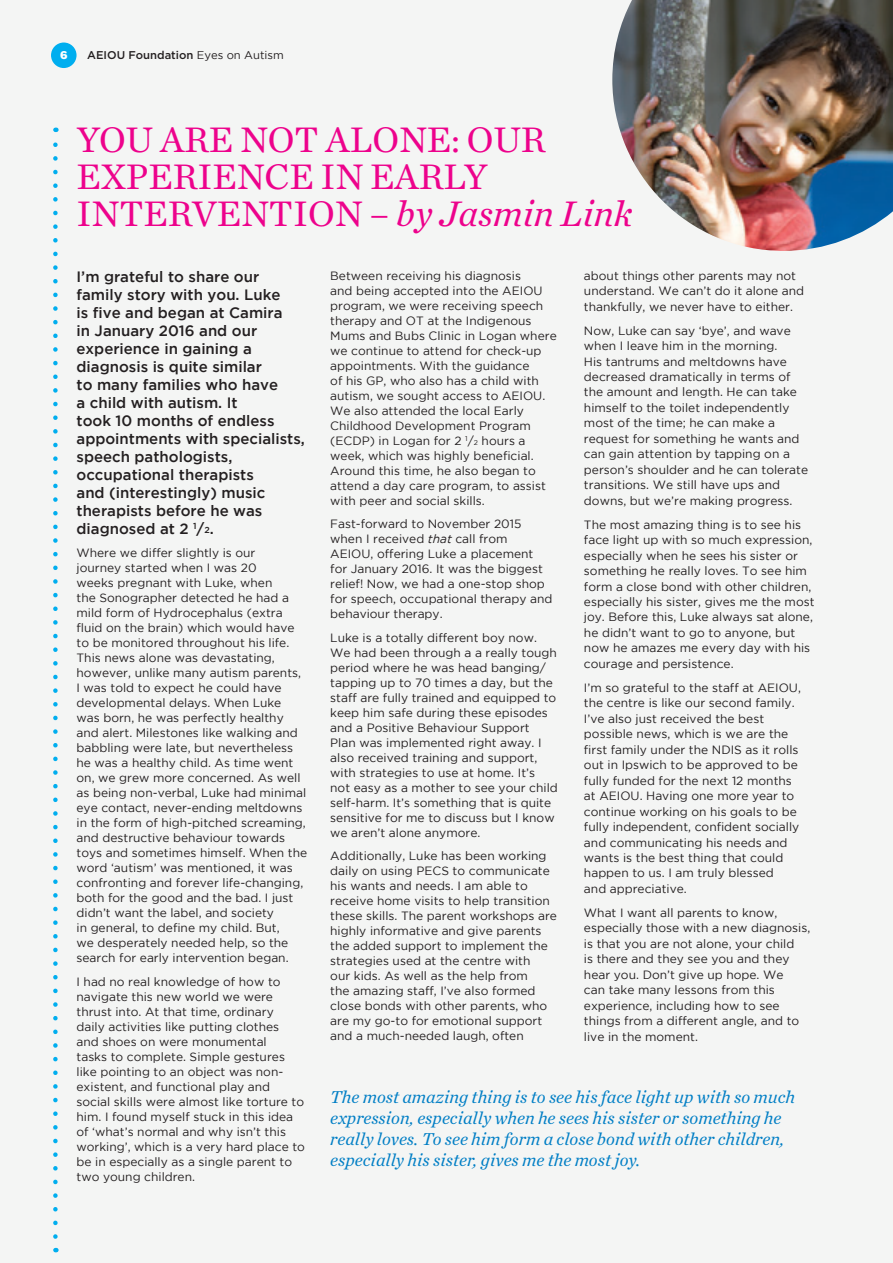
<style>
.page{position:relative;width:893px;height:1263px;background:#f4f5f4}
.page>*{position:absolute;margin:0;border:0;box-sizing:border-box;transform-origin:0 0}
.t1{font:37.05px/37px "Chronicle Text G1";color:#ed028c}
.t2{font:italic 18px/21px "Chronicle Text G1";color:#007ec5}
.t3{font:500 15px/18px "Gotham";color:#231f20}
.t4{font:12px/15px "Gotham";color:#231f20}
.t5{font:500 11.25px "Gotham";color:#231f20}
.t6{font:900 11.25px "Helvetica Rounded";color:#fff}
.s1{font-weight:400}
.s2{font-style:italic}
.s3{font-size:8.7px}
.s4{font-size:7.05px}
</style>
<div class="page">
<div style="left:51px;top:43px;width:26px;height:25px;background:#00aeef;border-radius:50%"></div>
<svg style="left:53px;top:128px;width:5px;height:1108px"></svg>
<img style="left:612px;top:0;width:281px;height:251px">
<p class="t6" style="left:60px;top:47px;width:9px">6</p>
<p class="t5" style="left:87px;top:47px;width:198px">AEIOU Foundation <span class="s1">Eyes on Autism</span></p>
<h1 class="t1" style="left:77px;top:119px;width:558px">YOU ARE NOT ALONE: OUR<br>EXPERIENCE IN EARLY<br>INTERVENTION – <span class="s2">by Jasmin Link</span></h1>
<p class="t3" style="left:77px;top:267px;width:230px">I’m grateful to share our family story with you. Luke<br>is five and began at Camira<br>in January 2016 and our experience in gaining a diagnosis is quite similar<br>to many families who have<br>a child with autism. It<br>took 10 months of endless appointments with specialists, speech pathologists, occupational therapists<br>and (interestingly) music therapists before he was diagnosed at 2 <sup>1</sup>/<span class="s3">2</span>.</p>
<p class="t4" style="left:77px;top:545px;width:232px">Where we differ slightly is our<br>journey started when I was 20<br>weeks pregnant with Luke, when<br>the Sonographer detected he had a mild form of Hydrocephalus (extra fluid on the brain) which would have to be monitored throughout his life.<br>This news alone was devastating, however, unlike many autism parents, I was told to expect he could have developmental delays. When Luke was born, he was perfectly healthy and alert. Milestones like walking and babbling were late, but nevertheless he was a healthy child. As time went on, we grew more concerned. As well as being non-verbal, Luke had minimal eye contact, never-ending meltdowns in the form of high-pitched screaming, and destructive behaviour towards toys and sometimes himself. When the word ‘autism’ was mentioned, it was confronting and forever life-changing, both for the good and the bad. I just didn’t want the label, and society<br>in general, to define my child. But,<br>we desperately needed help, so the search for early intervention began.</p>
<p class="t4" style="left:77px;top:974px;width:230px">I had no real knowledge of how to navigate this new world we were thrust into. At that time, ordinary daily activities like putting clothes<br>and shoes on were monumental<br>tasks to complete. Simple gestures like pointing to an object was non&shy;existent, and functional play and social skills were almost like torture to him. I found myself stuck in this idea of ‘what’s normal and why isn’t this working’, which is a very hard place to be in especially as a single parent to two young children.</p>
<p class="t4" style="left:330px;top:268px;width:228px">Between receiving his diagnosis<br>and being accepted into the AEIOU program, we were receiving speech therapy and OT at the Indigenous<br>Mums and Bubs Clinic in Logan where we continue to attend for check-up appointments. With the guidance<br>of his GP, who also has a child with autism, we sought access to AEIOU.<br>We also attended the local Early<br>Childhood Development Program (ECDP) in Logan for 2 <sup>1</sup>/<span class="s4">2</span> hours a week, which was highly beneficial.<br>Around this time, he also began to attend a day care program, to assist with peer and social skills.</p>
<p class="t4" style="left:330px;top:516px;width:224px">Fast-forward to November 2015 when I received <span class="s2">that</span> call from<br>AEIOU, offering Luke a placement for January 2016. It was the biggest relief! Now, we had a one-stop shop for speech, occupational therapy and behaviour therapy.</p>
<p class="t4" style="left:330px;top:630px;width:229px">Luke is a totally different boy now.<br>We had been through a a really tough period where he was head banging/ tapping up to 70 times a day, but the staff are fully trained and equipped to keep him safe during these episodes and a Positive Behaviour Support Plan was implemented right away. I also received training and support, with strategies to use at home. It’s not easy as a mother to see your child self-harm. It’s something that is quite sensitive for me to discuss but I know we aren’t alone anymore.</p>
<p class="t4" style="left:330px;top:848px;width:228px">Additionally, Luke has been working daily on using PECS to communicate his wants and needs. I am able to receive home visits to help transition these skills. The parent workshops are highly informative and give parents the added support to implement the strategies used at the centre with<br>our kids. As well as the help from<br>the amazing staff, I’ve also formed close bonds with other parents, who are my go-to for emotional support and a much-needed laugh, often</p>
<p class="t4" style="left:584px;top:267px;width:222px;line-height:15.5px">about things other parents may not understand. We can’t do it alone and thankfully, we never have to either.</p>
<p class="t4" style="left:584px;top:322px;width:226px;line-height:15.5px">Now, Luke can say ‘bye’, and wave when I leave him in the morning.<br>His tantrums and meltdowns have decreased dramatically in terms of the amount and length. He can take himself to the toilet independently most of the time; he can make a request for something he wants and can gain attention by tapping on a person’s shoulder and he can tolerate transitions. We still have ups and downs, but we’re making progress.</p>
<p class="t4" style="left:584px;top:516px;width:232px;line-height:15.5px">The most amazing thing is to see his face light up with so much expression, especially when he sees his sister or something he really loves. To see him form a close bond with other children, especially his sister, gives me the most joy. Before this, Luke always sat alone, he didn’t want to go to anyone, but now he amazes me every day with his courage and persistence.</p>
<p class="t4" style="left:584px;top:680px;width:219px;line-height:15.5px">I’m so grateful to the staff at AEIOU, the centre is like our second family.<br>I’ve also just received the best possible news, which is we are the first family under the NDIS as it rolls out in Ipswich to be approved to be fully funded for the next 12 months at AEIOU. Having one more year to continue working on his goals to be fully independent, confident socially and communicating his needs and wants is the best thing that could happen to us. I am truly blessed<br>and appreciative.</p>
<p class="t4" style="left:584px;top:905px;width:228px;line-height:15.5px">What I want all parents to know, especially those with a new diagnosis, is that you are not alone, your child<br>is there and they see you and they hear you. Don’t give up hope. We<br>can take many lessons from this experience, including how to see things from a different angle, and to live in the moment.</p>
<h2 class="t2" style="left:330px;top:1085px;width:466px">The most amazing thing is to see his face light up with so much expression, especially when he sees his sister or something he really loves. To see him form a close bond with other children, especially his sister, gives me the most joy.</h2>
</div>
